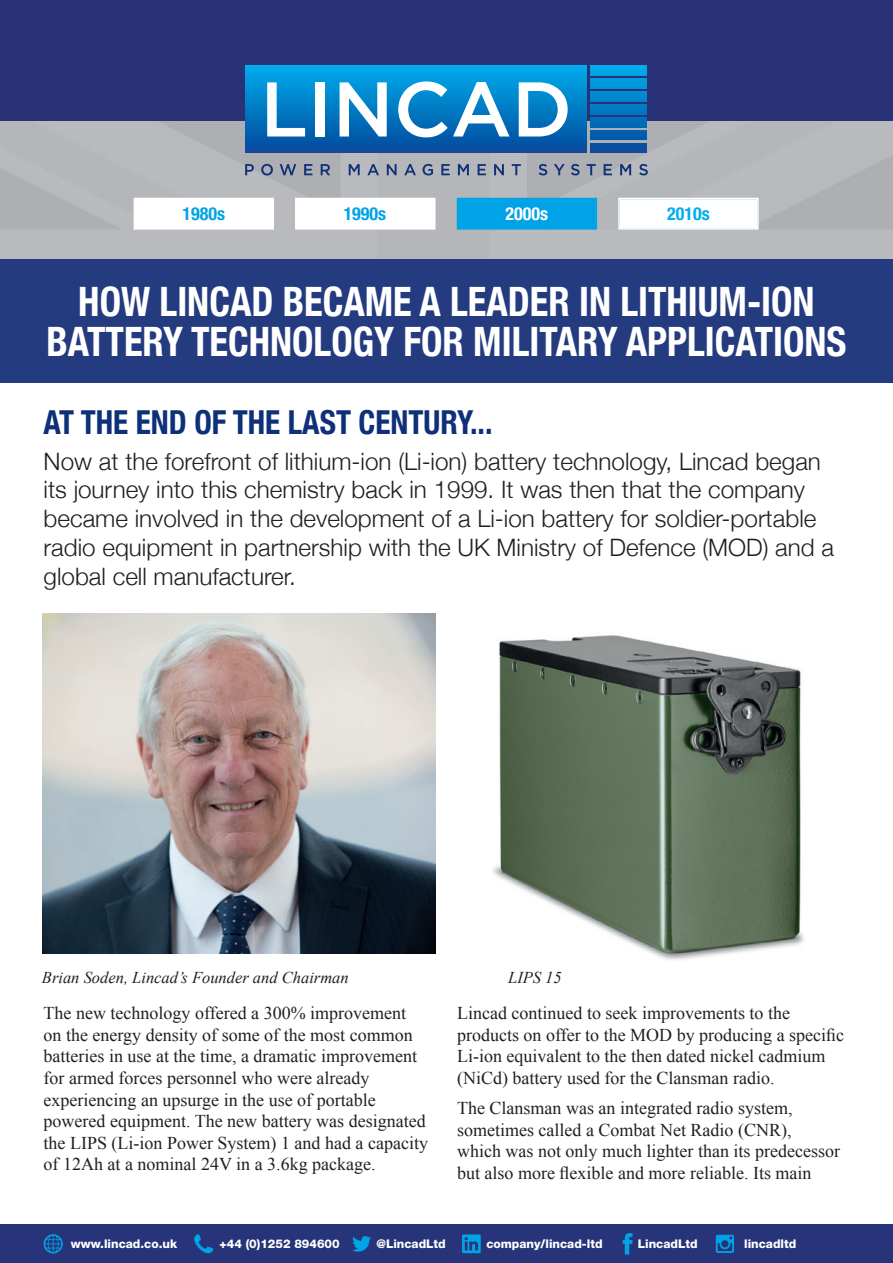
<style>
.page{position:relative;width:893px;height:1263px;background:#fff}
.page>*{position:absolute;margin:0;border:0;box-sizing:border-box;transform-origin:0 0}
.t1{font:700 condensed 40.5px/40.5px "Helvetica Neue";color:#fff;text-align:center;scale:.95 1}
.t2{font:700 condensed 33px "Helvetica Neue";color:#0d3079;scale:.95 1}
.t3{font:300 24px/28.8px "Helvetica Neue";color:#231f20}
.t4{font:18px/21.6px "Times New Roman";color:#231f20}
.t5{font:700 condensed 18px "Helvetica Neue";color:#00a4e6}
.t6{font:700 condensed 18px "Helvetica Neue";color:#fff}
.t7{font:700 condensed 18px "Helvetica Neue";color:#00aeef}
.t8{font:italic 16.5px "Times New Roman";color:#231f20}
.t9{font:800 12px "Helvetica Neue";color:#fff}
</style>
<div class="page">
<img style="left:0;top:119px;width:892px;height:140px">
<div style="left:1px;top:0;width:892px;height:120px;background:#293277"></div>
<div style="left:245px;top:65px;width:342px;height:87px;background:linear-gradient(to bottom,#03afed,#0a4d9e)"></div>
<svg style="left:267px;top:82px;width:38px;height:54px"></svg>
<div style="left:316px;top:82px;width:9px;height:54px;background:#fff"></div>
<svg style="left:340px;top:82px;width:47px;height:54px;background:#8dc3e4"></svg>
<svg style="left:398px;top:81px;width:111px;height:56px;background:#5baad9"></svg>
<svg style="left:519px;top:82px;width:49px;height:54px"></svg>
<svg style="left:245px;top:164px;width:9px;height:11px"></svg>
<svg style="left:261px;top:164px;width:12px;height:11px"></svg>
<svg style="left:280px;top:164px;width:16px;height:11px"></svg>
<svg style="left:304px;top:164px;width:8px;height:11px"></svg>
<svg style="left:321px;top:164px;width:9px;height:11px"></svg>
<svg style="left:349px;top:164px;width:11px;height:11px"></svg>
<svg style="left:367px;top:164px;width:12px;height:11px"></svg>
<svg style="left:387px;top:164px;width:10px;height:11px"></svg>
<svg style="left:404px;top:164px;width:12px;height:11px"></svg>
<svg style="left:423px;top:164px;width:10px;height:11px"></svg>
<svg style="left:441px;top:164px;width:9px;height:11px"></svg>
<svg style="left:458px;top:164px;width:11px;height:11px"></svg>
<svg style="left:478px;top:164px;width:8px;height:11px"></svg>
<svg style="left:494px;top:164px;width:10px;height:11px"></svg>
<svg style="left:512px;top:164px;width:9px;height:11px"></svg>
<svg style="left:539px;top:164px;width:8px;height:11px"></svg>
<svg style="left:554px;top:164px;width:11px;height:11px"></svg>
<svg style="left:571px;top:164px;width:9px;height:11px"></svg>
<svg style="left:587px;top:164px;width:9px;height:11px"></svg>
<svg style="left:604px;top:164px;width:8px;height:11px"></svg>
<svg style="left:620px;top:164px;width:11px;height:11px"></svg>
<svg style="left:639px;top:164px;width:9px;height:11px"></svg>
<div style="left:591px;top:65px;width:56px;height:11px;background:#00a7e9"></div>
<div style="left:591px;top:79px;width:56px;height:10px;background:#0097db"></div>
<div style="left:591px;top:104px;width:56px;height:10px;background:#007bc3"></div>
<div style="left:591px;top:130px;width:56px;height:10px;background:#015cac"></div>
<div style="left:591px;top:143px;width:56px;height:9px;background:#0c4ea2"></div>
<div style="left:591px;top:92px;width:56px;height:9px;background:#0089cf"></div>
<div style="left:591px;top:118px;width:56px;height:9px;background:#006bb7"></div>
<div style="left:134px;top:198px;width:139px;height:31px;background:#fff"></div>
<div style="left:134px;top:198px;width:140px;height:32px;border:2px solid #fff"></div>
<div style="left:296px;top:198px;width:139px;height:31px;background:#fff"></div>
<div style="left:295px;top:198px;width:140px;height:32px;border:2px solid #fff"></div>
<div style="left:457px;top:198px;width:139px;height:31px;background:#00a4e6"></div>
<div style="left:457px;top:198px;width:140px;height:32px;border:2px solid #00a4e6"></div>
<div style="left:619px;top:198px;width:139px;height:31px;background:#fff"></div>
<div style="left:618px;top:198px;width:141px;height:32px;border:2px solid #fff"></div>
<img style="left:43px;top:613px;width:393px;height:341px">
<div style="left:0;top:1225px;width:893px;height:38px;background:#283479"></div>
<svg style="left:462px;top:1234px;width:19px;height:19px"></svg>
<svg style="left:352px;top:1236px;width:19px;height:15px"></svg>
<svg style="left:44px;top:1234px;width:19px;height:19px"></svg>
<svg style="left:194px;top:1234px;width:19px;height:19px"></svg>
<svg style="left:623px;top:1233px;width:10px;height:21px"></svg>
<svg style="left:716px;top:1235px;width:18px;height:18px"></svg>
<div style="left:0;top:259px;width:893px;height:124px;background:#243c7f"></div>
<img style="left:492px;top:635px;width:312px;height:325px">
<p class="t5" style="left:182px;top:203px;width:44px">1980s</p>
<p class="t5" style="left:344px;top:203px;width:44px">1990s</p>
<p class="t6" style="left:506px;top:203px;width:44px">2000s</p>
<p class="t7" style="left:667px;top:203px;width:44px">2010s</p>
<h1 class="t1" style="left:46px;top:281px;width:844px">HOW LINCAD BECAME A LEADER IN LITHIUM-ION<br>BATTERY TECHNOLOGY FOR MILITARY APPLICATIONS</h1>
<h2 class="t2" style="left:44px;top:403px;width:474px">AT THE END OF THE LAST CENTURY...</h2>
<p class="t3" style="left:44px;top:449px;width:792px">Now at the forefront of lithium-ion (Li-ion) battery technology, Lincad began its journey into this chemistry back in 1999. It was then that the company became involved in the development of a Li-ion battery for soldier-portable radio equipment in partnership with the UK Ministry of Defence (MOD) and a global cell manufacturer.</p>
<p class="t8" style="left:42px;top:971px;width:308px">Brian Soden, Lincad’s Founder and Chairman</p>
<p class="t8" style="left:508px;top:971px;width:55px">LIPS 15</p>
<p class="t4" style="left:44px;top:1004px;width:386px">The new technology offered a 300% improvement on the energy density of some of the most common batteries in use at the time, a dramatic improvement for armed forces personnel who were already experiencing an upsurge in the use of portable powered equipment. The new battery was designated the LIPS (Li-ion Power System) 1 and had a capacity of 12Ah at a nominal 24V in a 3.6kg package.</p>
<p class="t4" style="left:457px;top:1004px;width:389px">Lincad continued to seek improvements to the products on offer to the MOD by producing a specific Li-ion equivalent to the then dated nickel cadmium (NiCd) battery used for the Clansman radio.</p>
<p class="t4" style="left:457px;top:1099px;width:384px">The Clansman was an integrated radio system, sometimes called a Combat Net Radio (CNR), which was not only much lighter than its predecessor but also more flexible and more reliable. Its main</p>
<p class="t9" style="left:71px;top:1239px;width:108px">www.lincad.co.uk</p>
<p class="t9" style="left:220px;top:1239px;width:122px">+44 (0)1252 894600</p>
<p class="t9" style="left:376px;top:1239px;width:71px">@LincadLtd</p>
<p class="t9" style="left:486px;top:1239px;width:118px">company/lincad-ltd</p>
<p class="t9" style="left:638px;top:1239px;width:61px">LincadLtd</p>
<p class="t9" style="left:744px;top:1239px;width:54px">lincadltd</p>
</div>
